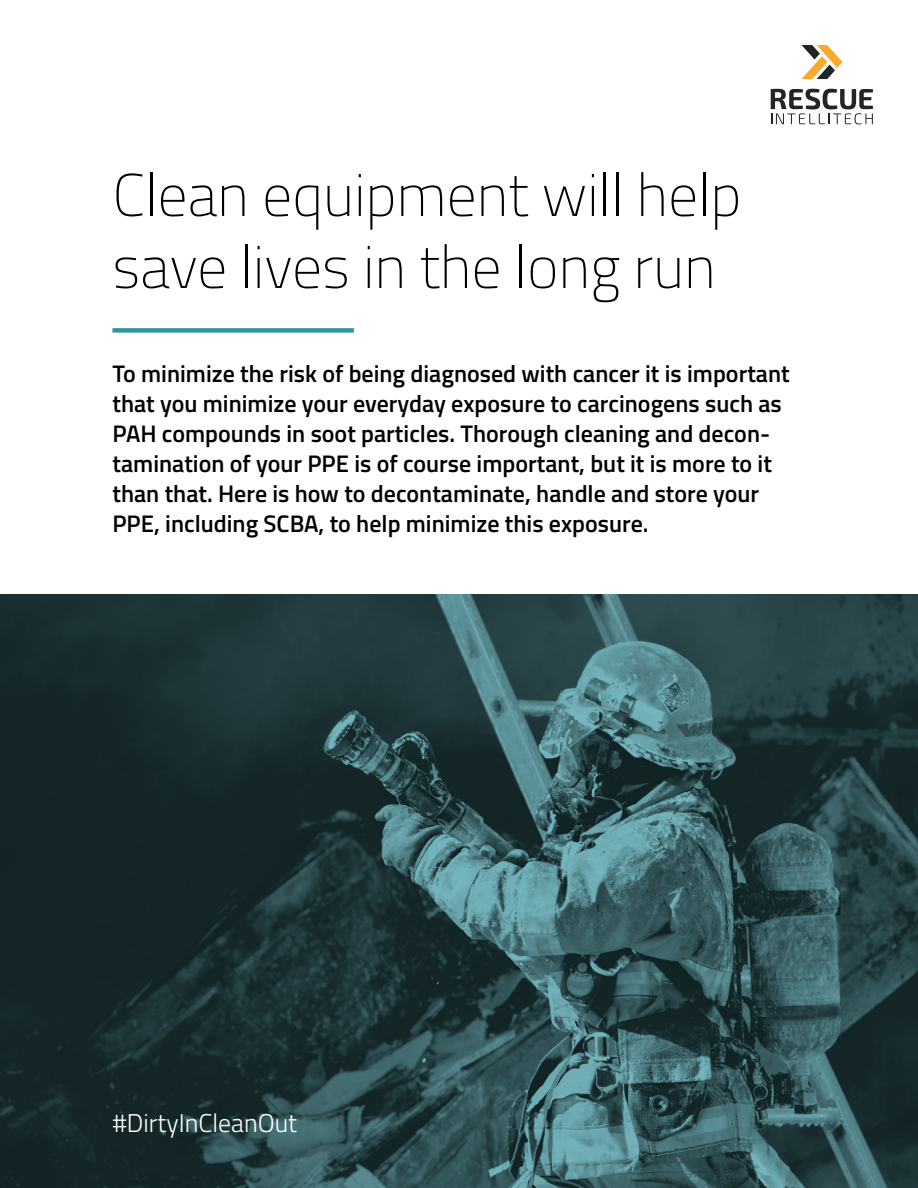
<style>
.page{position:relative;width:918px;height:1188px;background:#fff}
.page>*{position:absolute;margin:0;border:0;box-sizing:border-box;transform-origin:0 0}
.t1{font:200 60px/72px "Titillium Web";color:#000}
.t2{font:300 25.8px "Titillium Web";color:#fff}
.t3{font:600 24px/30px "Titillium Web";color:#000}
</style>
<div class="page">
<svg style="left:802px;top:45px;width:41px;height:34px"></svg>
<svg style="left:771px;top:89px;width:102px;height:35px"></svg>
<img style="left:0;top:594px;width:918px;height:594px">
<div style="left:112px;top:328px;width:242px;height:5px;background:#32949e"></div>
<h1 class="t1" style="left:112px;top:156px;width:630px">Clean equipment will help save lives in the long run</h1>
<p class="t3" style="left:112px;top:357px;width:679px">To minimize the risk of being diagnosed with cancer it is important that you minimize your everyday exposure to carcinogens such as PAH compounds in soot particles. Thorough cleaning and decon&shy;tamination of your PPE is of course important, but it is more to it than that. Here is how to decontaminate, handle and store your PPE, including SCBA, to help minimize this exposure.</p>
<p class="t2" style="left:112px;top:1104px;width:186px">#DirtyInCleanOut</p>
</div>
